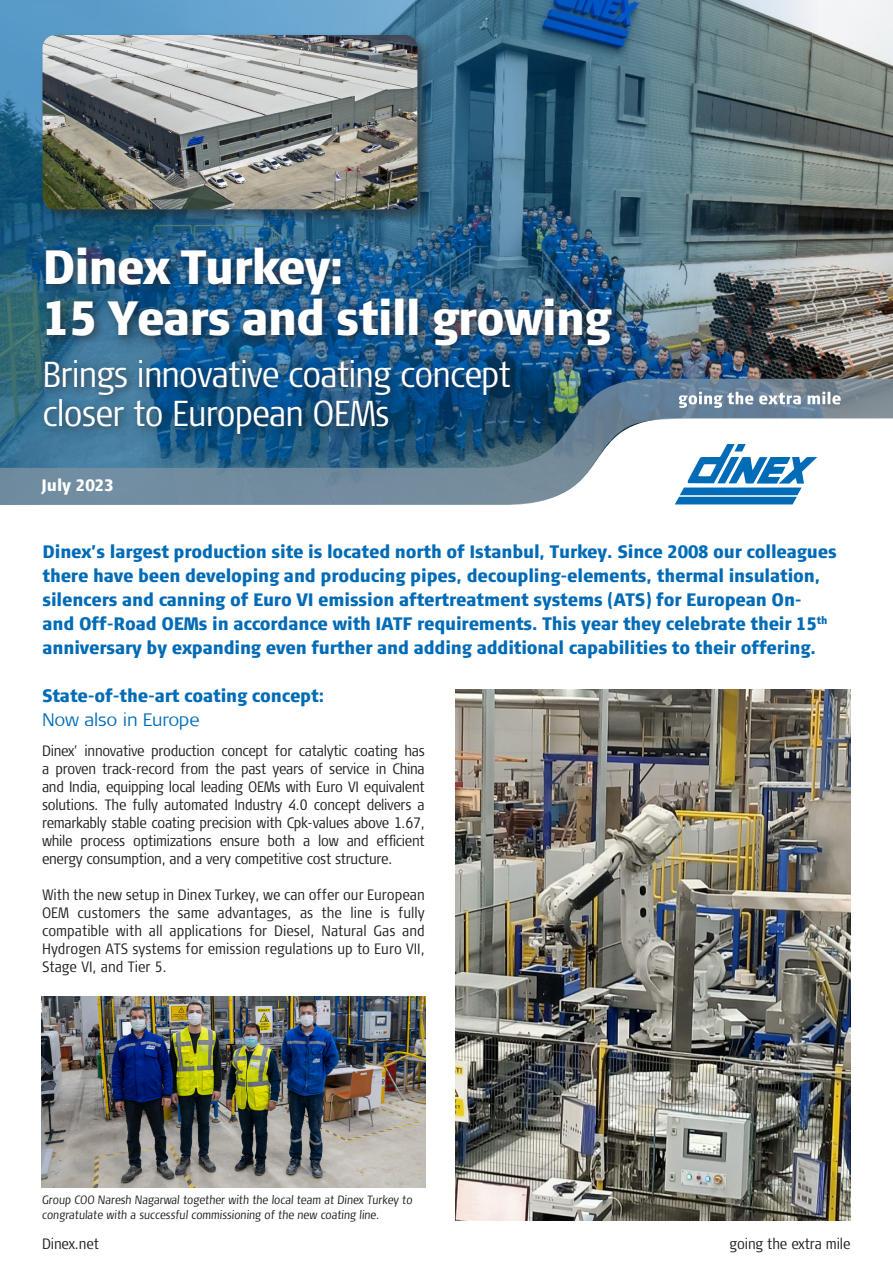
<style>
.page{position:relative;width:893px;height:1263px;background:#fff}
.page>*{position:absolute;margin:0;border:0;box-sizing:border-box;transform-origin:0 0}
.t1{font:900 48px/51px "Signa Cond Column";letter-spacing:-.025em;color:#fff}
.t2{font:300 36px/39px "Signa Cond Column";letter-spacing:-.025em;color:#fff}
.t3{font:900 18px/24px "Signa Cond Column";letter-spacing:-.01em;color:#006bb6}
.t4{font:900 16.5px "Signa Cond Column";color:#fff}
.t5{font:300 15px/18px "Signa Cond Column";letter-spacing:-.01em;color:#231f20;text-align:justify}
.t6{font:300 12px/15px "Signa Cond Column";color:#231f20}
.s1{font-family:"Signa Column";font-weight:300}
</style>
<div class="page">
<img style="left:817px;top:0;width:76px;height:379px">
<img style="left:0;top:0;width:817px;height:379px">
<svg style="left:0;top:379px;width:893px;height:126px"></svg>
<svg style="left:679px;top:392px;width:162px;height:16px"></svg>
<div style="left:38px;top:241px;width:585px;height:205px;background:#231f20;opacity:.65"></div>
<svg style="left:675px;top:444px;width:142px;height:60px"></svg>
<div style="left:40px;top:32px;width:393px;height:192px;background:#231f20;opacity:.55"></div>
<img style="left:43px;top:35px;width:374px;height:174px">
<img style="left:455px;top:690px;width:395px;height:530px">
<img style="left:42px;top:996px;width:383px;height:192px">
<p class="t1" style="left:43px;top:241px;width:570px">Dinex Turkey:<br>15 Years and still growing</p>
<p class="t2" style="left:43px;top:355px;width:470px">Brings innovative coating concept closer to European OEMs</p>
<p class="t4" style="left:42px;top:475px;width:74px">July 2023</p>
<p class="t3" style="left:43px;top:540px;width:796px">Dinex’s largest production site is located north of Istanbul, Turkey. Since 2008 our colleagues there have been developing and producing pipes, decoupling-elements, thermal insulation, silencers and canning of Euro VI emission aftertreatment systems (ATS) for European On&shy;and Off-Road OEMs in accordance with IATF requirements. This year they celebrate their 15<sup>th </sup>anniversary by expanding even further and adding additional capabilities to their offering.</p>
<p class="t3" style="left:42px;top:684px;width:284px">State-of-the-art coating concept:<br><span class="s1">Now also in Europe</span></p>
<p class="t5" style="left:42px;top:742px;width:384px">Dinex’ innovative production concept for catalytic coating has a proven track-record from the past years of service in China and India, equipping local leading OEMs with Euro VI equivalent solutions. The fully automated Industry 4.0 concept delivers a remarkably stable coating precision with Cpk-values above 1.67, while process optimizations ensure both a low and efficient energy consumption, and a very competitive cost structure.</p>
<p class="t5" style="left:42px;top:886px;width:384px">With the new setup in Dinex Turkey, we can offer our European OEM customers the same advantages, as the line is fully compatible with all applications for Diesel, Natural Gas and Hydrogen ATS systems for emission regulations up to Euro VII, Stage VI, and Tier 5.</p>
<p class="t6" style="left:42px;top:1193px;width:373px">Group COO Naresh Nagarwal together with the local team at Dinex Turkey to congratulate with a successful commissioning of the new coating line.</p>
<p class="t5" style="left:42px;top:1228px;width:59px">Dinex.net</p>
<p class="t5" style="left:730px;top:1228px;width:122px">going the extra mile</p>
<p class="t5" style="left:42px;top:1234px;width:59px">Dinex.net</p>
<p class="t5" style="left:730px;top:1234px;width:122px">going the extra mile</p>
</div>
